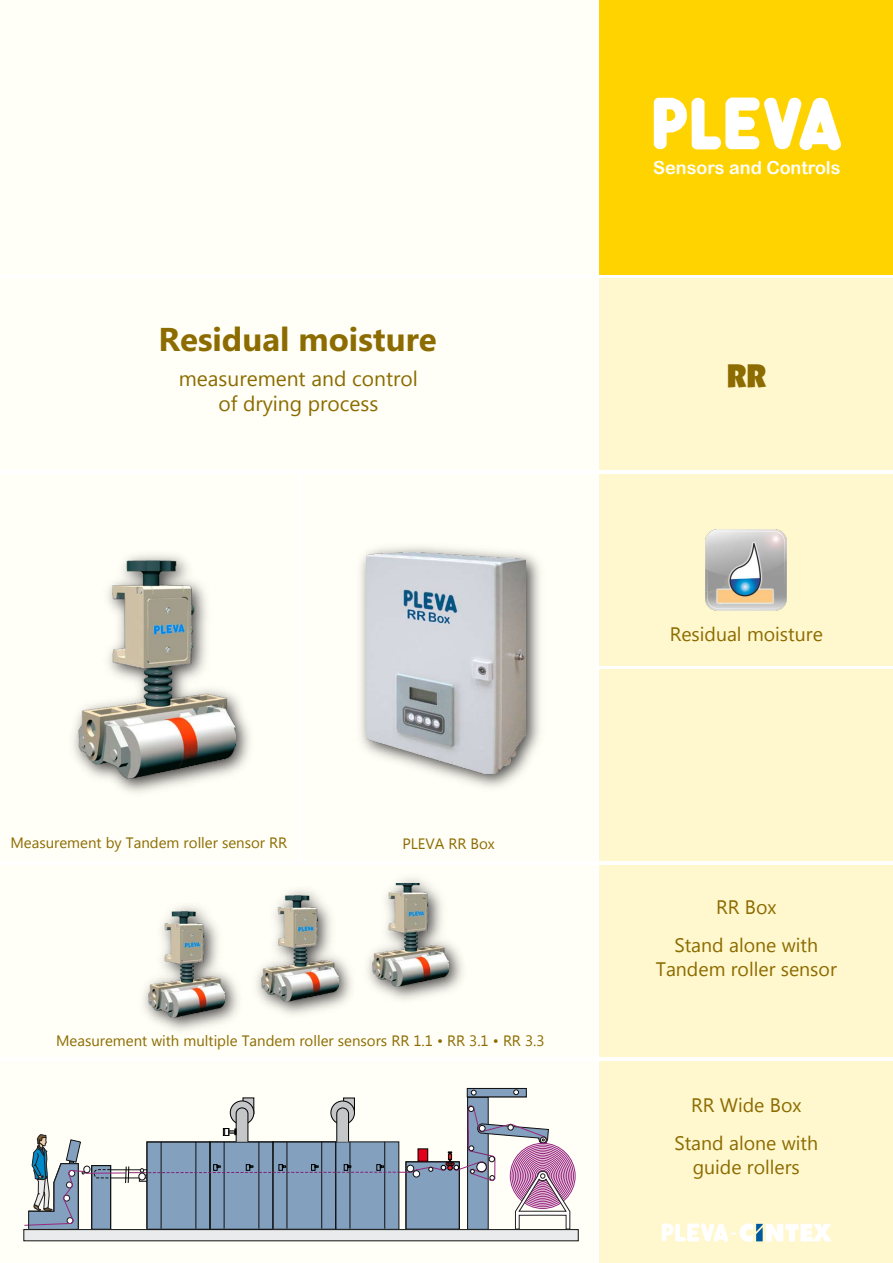
<style>
.page{position:relative;width:893px;height:1263px;background:#fff}
.page>*{position:absolute;margin:0;border:0;box-sizing:border-box;transform-origin:0 0}
.t1{font:700 33px "Segoe WP";color:#8c6c00}
.t2{font:900 33px "Kabel IT Cby BT";color:#8c6c00}
.t3{font:24.45px "Avant Garde IT Cby BT";color:#fff}
.t4{font:21px/25.2px "Segoe UI";color:#8c6c00;text-align:center}
.t5{font:19.5px/37.8px "Segoe UI";color:#8c6c00;text-align:center}
.t6{font:18px "Arial Rounded MT Bold";color:#fff}
.t7{font:15px "Segoe UI";color:#8c6c00}
</style>
<div class="page">
<div style="left:302px;top:474px;width:293px;height:387px;background:#fffef7"></div>
<div style="left:600px;top:0;width:293px;height:274px;background:#ffd300"></div>
<div style="left:600px;top:279px;width:293px;height:191px;background:#fff7ce"></div>
<div style="left:600px;top:474px;width:293px;height:191px;background:#fff7ce"></div>
<div style="left:600px;top:670px;width:293px;height:191px;background:#fff7ce"></div>
<div style="left:600px;top:865px;width:293px;height:192px;background:#fff7ce"></div>
<div style="left:600px;top:1061px;width:293px;height:202px;background:#fff7ce"></div>
<div style="left:0;top:279px;width:595px;height:191px;background:#fffef7"></div>
<div style="left:0;top:474px;width:298px;height:387px;background:#fffef7"></div>
<div style="left:0;top:1061px;width:595px;height:202px;background:#fffef7"></div>
<div style="left:0;top:865px;width:595px;height:192px;background:#fffef7"></div>
<img style="left:706px;top:529px;width:81px;height:81px">
<div style="left:468px;top:1097px;width:20px;height:132px;background:#83a0be"></div>
<div style="left:467px;top:1097px;width:21px;height:132px;border:1px solid #111211"></div>
<div style="left:467px;top:1088px;width:59px;height:9px;background:#83a0be"></div>
<div style="left:467px;top:1088px;width:59px;height:9px;border:1px solid #111211"></div>
<svg style="left:468px;top:1090px;width:20px;height:7px"></svg>
<svg style="left:514px;top:1090px;width:5px;height:5px"></svg>
<div style="left:24px;top:1229px;width:554px;height:12px;background:#eaebec"></div>
<svg style="left:345px;top:1100px;width:8px;height:5px"></svg>
<div style="left:343px;top:1098px;width:12px;height:16px;border:1px solid #000"></div>
<svg style="left:331px;top:1101px;width:23px;height:23px"></svg>
<div style="left:331px;top:1101px;width:24px;height:24px;border:1px solid #000;border-radius:50%"></div>
<svg style="left:245px;top:1100px;width:7px;height:5px"></svg>
<svg style="left:230px;top:1101px;width:24px;height:23px"></svg>
<div style="left:230px;top:1101px;width:24px;height:24px;border:1px solid #000;border-radius:50%"></div>
<svg style="left:24px;top:1105px;width:552px;height:125px"></svg>
<svg style="left:654px;top:98px;width:187px;height:52px"></svg>
<div style="left:0;top:0;width:595px;height:274px;background:#fffef7"></div>
<div style="left:357px;top:543px;width:190px;height:251px;background:#000;opacity:.75"></div>
<img style="left:367px;top:553px;width:159px;height:220px">
<svg style="left:662px;top:1223px;width:66px;height:19px"></svg>
<svg style="left:740px;top:1223px;width:92px;height:19px"></svg>
<div style="left:139px;top:901px;width:104px;height:135px;background:#000;opacity:.75"></div>
<img style="left:149px;top:911px;width:76px;height:106px">
<div style="left:252px;top:886px;width:105px;height:134px;background:#000;opacity:.75"></div>
<img style="left:262px;top:896px;width:76px;height:106px">
<div style="left:362px;top:873px;width:105px;height:133px;background:#000;opacity:.75"></div>
<img style="left:372px;top:883px;width:77px;height:103px">
<div style="left:69px;top:551px;width:185px;height:246px;background:#000;opacity:.75"></div>
<img style="left:79px;top:561px;width:156px;height:218px">
<h1 class="t1" style="left:159px;top:319px;width:279px">Residual moisture</h1>
<h3 class="t4" style="left:179px;top:365px;width:241px">measurement and control of drying process</h3>
<p class="t7" style="left:10px;top:832px;width:278px">Measurement by Tandem roller sensor RR</p>
<p class="t7" style="left:402px;top:833px;width:94px">PLEVA RR Box</p>
<p class="t7" style="left:56px;top:1030px;width:490px">Measurement with multiple Tandem roller sensors RR 1.1 • RR 3.1 • RR 3.3</p>
<p class="t6" style="left:653px;top:157px;width:189px">Sensors and Controls</p>
<h1 class="t2" style="left:726px;top:355px;width:41px">RR</h1>
<h3 class="t5" style="left:670px;top:614px;width:155px">Residual moisture</h3>
<h3 class="t5" style="left:674px;top:888px;width:145px">RR Box<br>Stand alone with</h3>
<h3 class="t5" style="left:656px;top:949px;width:182px">Tandem roller sensor</h3>
<h3 class="t5" style="left:674px;top:1086px;width:145px">RR Wide Box<br>Stand alone with</h3>
<h3 class="t5" style="left:693px;top:1147px;width:109px">guide rollers</h3>
<h2 class="t3" style="left:730px;top:1216px;width:9px">-</h2>
</div>
